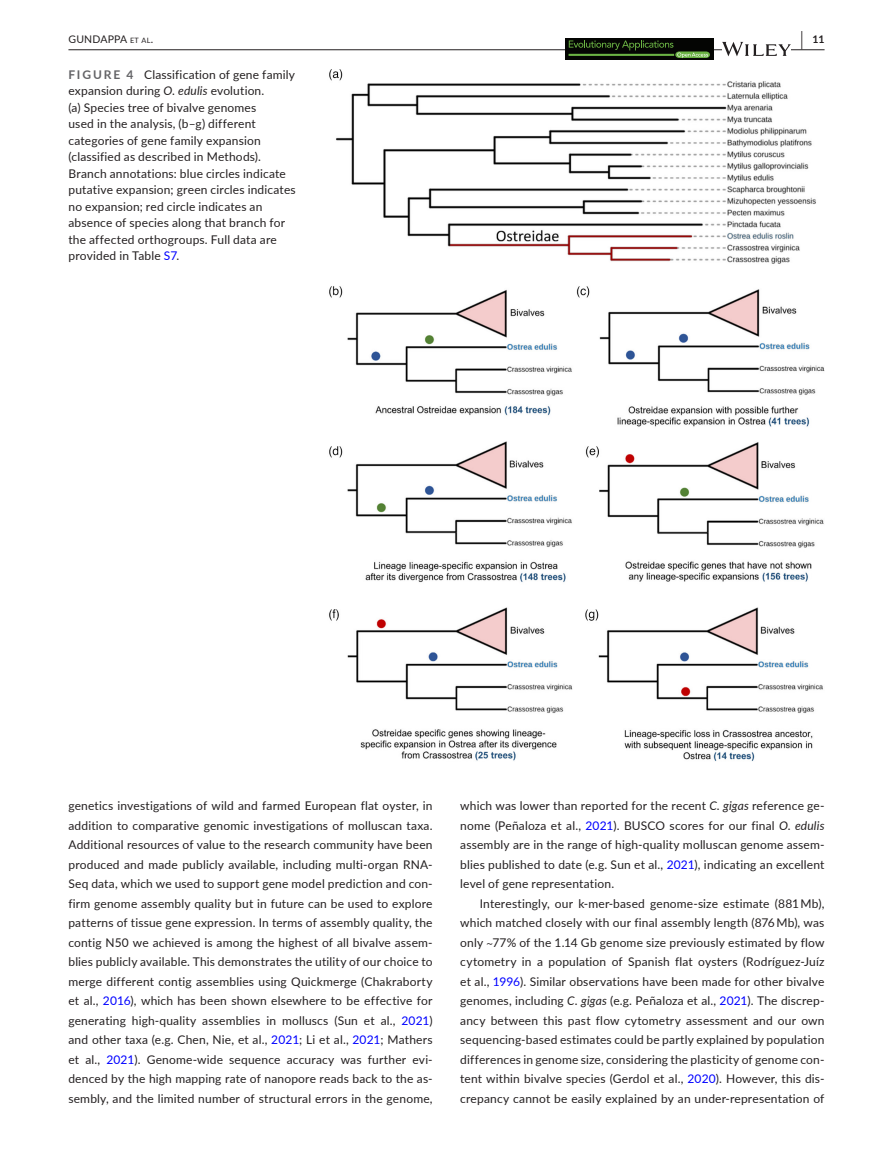
<style>
.page{position:relative;width:893px;height:1174px;background:#fff}
.page>*{position:absolute;margin:0;border:0;box-sizing:border-box;transform-origin:0 0}
.t1{font:12px/19.5px "Lato";letter-spacing:.015em;color:#231f20;text-align:justify}
.t2{font:10.5px "Lato";letter-spacing:.02em;color:#231f20}
.t3{font:700 10.5px "Lato";color:#231f20}
.s1{font-size:7.35px}
.s2{font-size:19.5px}
.s3{font-weight:700;color:#636366}
.s4{font-style:italic}
.s5{color:#00f}
.s6{font-family:"STIX"}
</style>
<div class="page">
<hr style="left:68px;top:49px;width:756px;height:1px;background:#231f20">
<div style="left:565px;top:38px;width:149px;height:22px;background:#040503"></div>
<svg style="left:569px;top:40px;width:141px;height:18px"></svg>
<svg style="left:722px;top:42px;width:69px;height:14px"></svg>
<img style="left:329px;top:69px;width:495px;height:692px">
<p class="t2" style="left:68px;top:31px;width:86px">GUNDAPPA <span class="s1">et al</span>.</p>
<p class="t3" style="left:801px;top:31px;width:25px"><span class="s2">|</span> 11</p>
<p class="t1" style="left:68px;top:66px;width:229px;line-height:16.5px;text-align:left"><span class="s3">FIGURE 4</span> Classification of gene family expansion during <span class="s4">O. edulis</span> evolution.<br>(a) Species tree of bivalve genomes<br>used in the analysis, (b–g) different categories of gene family expansion (classified as described in Methods).<br>Branch annotations: blue circles indicate putative expansion; green circles indicates no expansion; red circle indicates an absence of species along that branch for the affected orthogroups. Full data are provided in Table <span class="s5">S7</span>.</p>
<p class="t1" style="left:68px;top:795px;width:366px">genetics investigations of wild and farmed European flat oyster, in addition to comparative genomic investigations of molluscan taxa.<br>Additional resources of value to the research community have been produced and made publicly available, including multi-organ RNA-Seq data, which we used to support gene model prediction and con&shy;firm genome assembly quality but in future can be used to explore patterns of tissue gene expression. In terms of assembly quality, the contig N50 we achieved is among the highest of all bivalve assem&shy;blies publicly available. This demonstrates the utility of our choice to merge different contig assemblies using Quickmerge (Chakraborty et al., <span class="s5">2016</span>), which has been shown elsewhere to be effective for generating high-quality assemblies in molluscs (Sun et al., <span class="s5">2021</span>) and other taxa (e.g. Chen, Nie, et al., <span class="s5">2021</span>; Li et al., <span class="s5">2021</span>; Mathers et al., <span class="s5">2021</span>). Genome-wide sequence accuracy was further evi&shy;denced by the high mapping rate of nanopore reads back to the as&shy;sembly, and the limited number of structural errors in the genome,</p>
<p class="t1" style="left:460px;top:795px;width:366px">which was lower than reported for the recent <span class="s4">C. gigas</span> reference ge&shy;nome (Peñaloza et al., <span class="s5">2021</span>). BUSCO scores for our final <span class="s4">O. edulis </span>assembly are in the range of high-quality molluscan genome assem&shy;blies published to date (e.g. Sun et al., <span class="s5">2021</span>), indicating an excellent level of gene representation.</p>
<p class="t1" style="left:460px;top:893px;width:366px;text-indent:20px">Interestingly, our k-mer-based genome-size estimate (881 Mb), which matched closely with our final assembly length (876 Mb), was only <span class="s6">~</span>77% of the 1.14 Gb genome size previously estimated by flow cytometry in a population of Spanish flat oysters (Rodríguez-Juíz et al., <span class="s5">1996</span>). Similar observations have been made for other bivalve genomes, including <span class="s4">C. gigas</span> (e.g. Peñaloza et al., <span class="s5">2021</span>). The discrep&shy;ancy between this past flow cytometry assessment and our own sequencing-based estimates could be partly explained by population differences in genome size, considering the plasticity of genome con&shy;tent within bivalve species (Gerdol et al., <span class="s5">2020</span>). However, this dis&shy;crepancy cannot be easily explained by an under-representation of</p>
</div>
